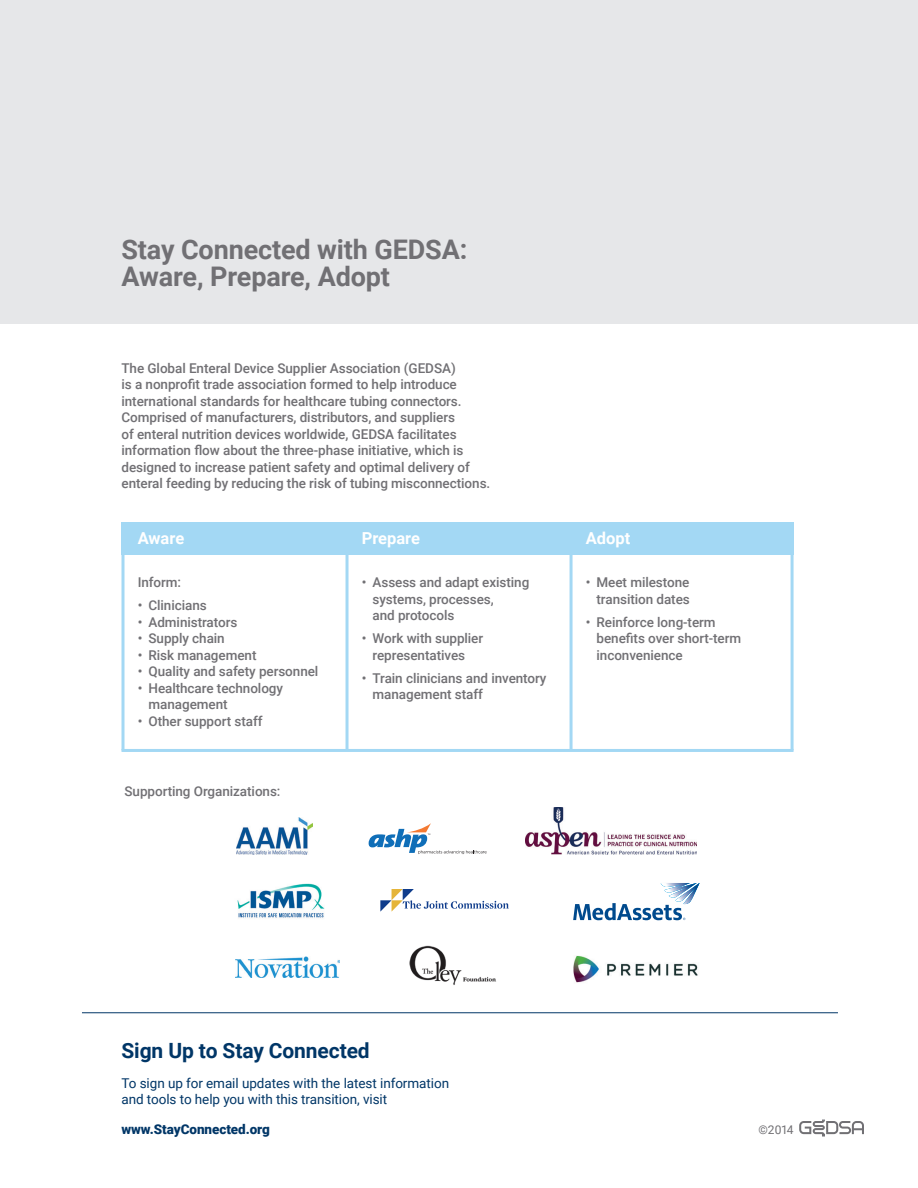
<style>
.page{position:relative;width:918px;height:1188px;background:#fff}
.page>*{position:absolute;margin:0;border:0;box-sizing:border-box;transform-origin:0 0}
.Subhead{font:700 27px/27px "Roboto";letter-spacing:-.005em;color:#717074}
.Body_Copy{font:700 21px "Roboto";letter-spacing:-.005em;color:#003667}
.t1{font:700 16.5px "Roboto";color:#fff}
.Body_Copy-2{font:500 13.5px/16.5px "Roboto";letter-spacing:-.005em;color:#717074}
.Body_Copy-3{font:13.5px/16.5px "Roboto";letter-spacing:-.005em;color:#003667}
.Body_Copy-4{font:900 13.5px "Roboto";letter-spacing:-.005em;color:#003667}
.Body_Copy-5{font:12px "Roboto";color:#717074}
</style>
<div class="page">
<div style="left:0;top:0;width:918px;height:324px;background:#e6e7e9"></div>
<svg style="left:799px;top:1119px;width:65px;height:18px"></svg>
<hr style="left:82px;top:1012px;width:756px;height:1px;background:#003667">
<div style="left:122px;top:522px;width:224px;height:33px;background:#a3d8f4"></div>
<div style="left:570px;top:522px;width:224px;height:33px;background:#a3d8f4"></div>
<div style="left:346px;top:522px;width:224px;height:33px;background:#a3d8f4"></div>
<hr style="left:122px;top:523px;width:2px;height:227px;background:#a3d8f4">
<hr style="left:346px;top:523px;width:3px;height:227px;background:#a3d8f4">
<hr style="left:570px;top:522px;width:3px;height:228px;background:#a3d8f4">
<hr style="left:791px;top:522px;width:3px;height:228px;background:#a3d8f4">
<hr style="left:121px;top:749px;width:673px;height:3px;background:#a3d8f4">
<img style="left:573px;top:955px;width:125px;height:28px">
<img style="left:237px;top:883px;width:88px;height:35px">
<img style="left:236px;top:817px;width:76px;height:37px">
<img style="left:526px;top:807px;width:171px;height:47px">
<img style="left:236px;top:956px;width:103px;height:21px">
<svg style="left:380px;top:889px;width:129px;height:23px"></svg>
<svg style="left:369px;top:823px;width:118px;height:31px"></svg>
<svg style="left:573px;top:883px;width:127px;height:37px"></svg>
<img style="left:409px;top:945px;width:87px;height:40px">
<p class="Subhead" style="left:122px;top:235px;width:347px">Stay Connected with GEDSA:<br>Aware, Prepare, Adopt</p>
<p class="Body_Copy-2" style="left:122px;top:359px;width:370px">The Global Enteral Device Supplier Association (GEDSA)<br>is a nonprofit trade association formed to help introduce international standards for healthcare tubing connectors.<br>Comprised of manufacturers, distributors, and suppliers<br>of enteral nutrition devices worldwide, GEDSA facilitates information flow about the three-phase initiative, which is designed to increase patient safety and optimal delivery of enteral feeding by reducing the risk of tubing misconnections.</p>
<p class="t1" style="left:138px;top:527px;width:48px">Aware</p>
<p class="t1" style="left:362px;top:527px;width:60px">Prepare</p>
<p class="t1" style="left:586px;top:527px;width:46px">Adopt</p>
<p class="Body_Copy-2" style="left:138px;top:574px;width:45px">Inform:</p>
<p class="Body_Copy-2" style="left:138px;top:597px;width:71px">• Clinicians</p>
<p class="Body_Copy-2" style="left:138px;top:613px;width:101px">• Administrators</p>
<p class="Body_Copy-2" style="left:138px;top:630px;width:89px">• Supply chain</p>
<p class="Body_Copy-2" style="left:138px;top:646px;width:120px">• Risk management</p>
<p class="Body_Copy-2" style="left:138px;top:663px;width:182px">• Quality and safety personnel</p>
<p class="Body_Copy-2" style="left:148px;top:679px;width:136px;text-indent:-11px">• Healthcare technology management</p>
<p class="Body_Copy-2" style="left:138px;top:712px;width:126px">• Other support staff</p>
<p class="Body_Copy-2" style="left:124px;top:783px;width:158px">Supporting Organizations:</p>
<p class="Body_Copy-2" style="left:373px;top:574px;width:158px;text-indent:-11px">• Assess and adapt existing systems, processes,<br>and protocols</p>
<p class="Body_Copy-2" style="left:362px;top:630px;width:123px;text-align:center">• Work with supplier representatives</p>
<p class="Body_Copy-2" style="left:373px;top:669px;width:175px;text-indent:-11px">• Train clinicians and inventory management staff</p>
<p class="Body_Copy-2" style="left:586px;top:574px;width:106px;text-align:right">• Meet milestone transition dates</p>
<p class="Body_Copy-2" style="left:597px;top:613px;width:146px;text-indent:-11px">• Reinforce long-term benefits over short-term inconvenience</p>
<p class="Body_Copy" style="left:122px;top:1035px;width:250px">Sign Up to Stay Connected</p>
<p class="Body_Copy-3" style="left:122px;top:1074px;width:329px">To sign up for email updates with the latest information and tools to help you with this transition, visit</p>
<p class="Body_Copy-4" style="left:122px;top:1120px;width:150px">www.StayConnected.org</p>
<p class="Body_Copy-5" style="left:759px;top:1122px;width:36px">©2014</p>
</div>
